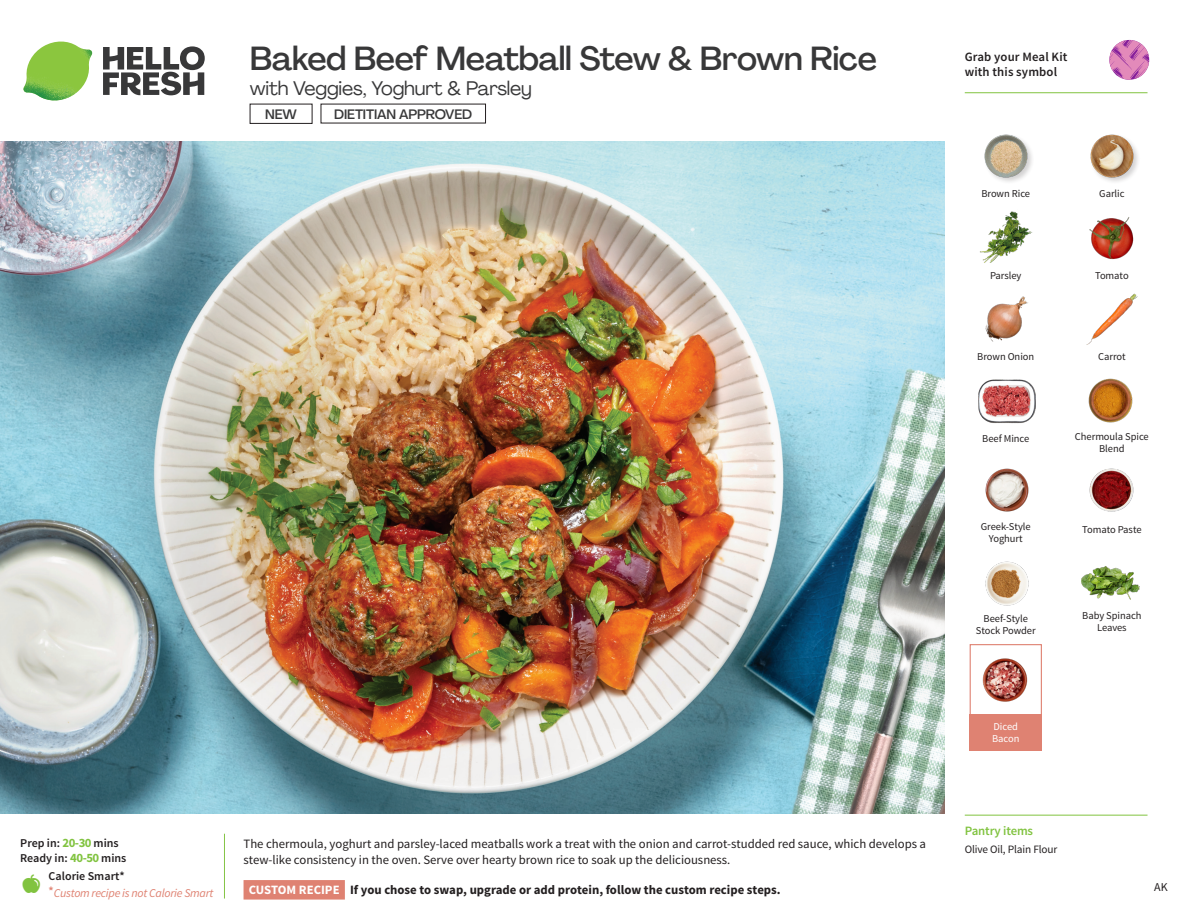
<style>
.page{position:relative;width:1188px;height:918px;background:#fff}
.page>*{position:absolute;margin:0;border:0;box-sizing:border-box;transform-origin:0 0}
._15_Titel_UK{font:500 33px "Agrandir";letter-spacing:-.015em;color:#383839}
._15_Titel_UK-2{font:19.5px "Agrandir";letter-spacing:-.01em;color:#383839}
.t1{font:500 13.5px "Agrandir";letter-spacing:-.01em;color:#383839}
.Step_6_Text_AU{font:12.75px/16.5px "Source Sans Pro";color:#231f20}
.Step_6_Text_AU-2{font:700 12.75px "Source Sans Pro";color:#231f20}
.t2{font:600 12.75px/15px "Source Sans Pro";letter-spacing:.01em;color:#231f20}
._04_Headers_Front{font:600 12.75px "Source Sans Pro";letter-spacing:-.01em;color:#81c340}
._04_Intro{font:600 12px "Source Sans Pro";color:#231f20}
._04_Intro-2{font:italic 12px "Source Sans Pro";letter-spacing:-.02em;color:#df8272}
.t3{font:12px "Source Sans Pro";color:#231f20}
._05_Pantry{font:11.25px "Source Sans Pro";letter-spacing:-.01em;color:#231f20}
._18_FRONT_ingredient{font:10.5px/12px "Source Sans Pro";letter-spacing:-.005em;color:#231f20;text-align:center}
._18_FRONT_ingredient-2{font:10.5px/12px "Source Sans Pro";letter-spacing:-.005em;color:#fff}
.s1{font-weight:700;font-size:12.75px;color:#81c340}
.s2{font-weight:600;font-style:normal}
.s3{color:#fff}
</style>
<div class="page">
<svg style="left:103px;top:46px;width:102px;height:49px"></svg>
<img style="left:23px;top:42px;width:69px;height:59px">
<svg style="left:224px;top:833px;width:121px;height:67px"></svg>
<img style="left:0;top:142px;width:945px;height:672px">
<div style="left:970px;top:644px;width:72px;height:72px;border:1px solid #df8272"></div>
<div style="left:970px;top:714px;width:72px;height:37px;background:#df8272"></div>
<img style="left:982px;top:658px;width:46px;height:44px">
<img style="left:1086px;top:293px;width:52px;height:52px">
<img style="left:1089px;top:468px;width:45px;height:44px">
<img style="left:1088px;top:378px;width:45px;height:45px">
<img style="left:985px;top:561px;width:44px;height:45px">
<img style="left:985px;top:468px;width:44px;height:44px">
<img style="left:978px;top:379px;width:57px;height:45px">
<img style="left:985px;top:296px;width:43px;height:46px">
<img style="left:980px;top:211px;width:53px;height:52px">
<img style="left:1089px;top:217px;width:45px;height:43px">
<img style="left:984px;top:134px;width:48px;height:48px">
<img style="left:1090px;top:134px;width:48px;height:48px">
<img style="left:1082px;top:566px;width:57px;height:34px">
<hr style="left:965px;top:815px;width:183px;height:1px;background:#81c340">
<svg style="left:1092px;top:39px;width:58px;height:55px"></svg>
<hr style="left:965px;top:92px;width:183px;height:1px;background:#81c340">
<div style="left:250px;top:104px;width:62px;height:20px;border:1px solid #231f20"></div>
<p class="_15_Titel_UK" style="left:250px;top:38px;width:629px">Baked Beef Meatball Stew &amp; Brown Rice</p>
<p class="_15_Titel_UK-2" style="left:250px;top:76px;width:284px">with Veggies, Yoghurt &amp; Parsley</p>
<p class="t1" style="left:265px;top:106px;width:33px">NEW</p>
<p class="t1" style="left:334px;top:106px;width:139px">DIETITIAN APPROVED</p>
<p class="_04_Intro" style="left:20px;top:836px;width:100px">Prep in: <span class="s1">20-30</span> mins</p>
<p class="_04_Intro" style="left:20px;top:851px;width:108px">Ready in: <span class="s1">40-50</span> mins</p>
<p class="_04_Intro" style="left:49px;top:868px;width:78px">Calorie Smart*</p>
<p class="_04_Intro-2" style="left:49px;top:885px;width:166px"><span class="s2">*</span>Custom recipe is not Calorie Smart</p>
<p class="Step_6_Text_AU" style="left:244px;top:836px;width:684px">The chermoula, yoghurt and parsley-laced meatballs work a treat with the onion and carrot-studded red sauce, which develops a stew-like consistency in the oven. Serve over hearty brown rice to soak up the deliciousness.</p>
<p class="Step_6_Text_AU-2" style="left:249px;top:881px;width:533px"><span class="s3">CUSTOM RECIPE</span> If you chose to swap, upgrade or add protein, follow the custom recipe steps.</p>
<p class="t2" style="left:965px;top:50px;width:104px">Grab your Meal Kit with this symbol</p>
<p class="_18_FRONT_ingredient" style="left:981px;top:188px;width:50px">Brown Rice</p>
<p class="_18_FRONT_ingredient" style="left:1099px;top:188px;width:27px">Garlic</p>
<p class="_18_FRONT_ingredient" style="left:990px;top:270px;width:33px">Parsley</p>
<p class="_18_FRONT_ingredient" style="left:1095px;top:270px;width:35px">Tomato</p>
<p class="_18_FRONT_ingredient" style="left:977px;top:351px;width:58px">Brown Onion</p>
<p class="_18_FRONT_ingredient" style="left:1098px;top:351px;width:29px">Carrot</p>
<p class="_18_FRONT_ingredient" style="left:982px;top:433px;width:48px">Beef Mince</p>
<p class="_18_FRONT_ingredient" style="left:1075px;top:431px;width:75px">Chermoula Spice<br>Blend</p>
<p class="_18_FRONT_ingredient" style="left:981px;top:521px;width:51px">Greek-Style</p>
<p class="_18_FRONT_ingredient" style="left:1082px;top:523px;width:61px">Tomato Paste</p>
<p class="_18_FRONT_ingredient" style="left:989px;top:533px;width:35px">Yoghurt</p>
<p class="_18_FRONT_ingredient" style="left:976px;top:613px;width:61px">Beef-Style<br>Stock Powder</p>
<p class="_18_FRONT_ingredient" style="left:1082px;top:610px;width:61px">Baby Spinach<br>Leaves</p>
<p class="_18_FRONT_ingredient-2" style="left:992px;top:721px;width:29px">Diced<br>Bacon</p>
<p class="_04_Headers_Front" style="left:965px;top:822px;width:70px">Pantry items</p>
<p class="_05_Pantry" style="left:965px;top:842px;width:94px">Olive Oil, Plain Flour</p>
<p class="t3" style="left:1154px;top:879px;width:15px">AK</p>
</div>
